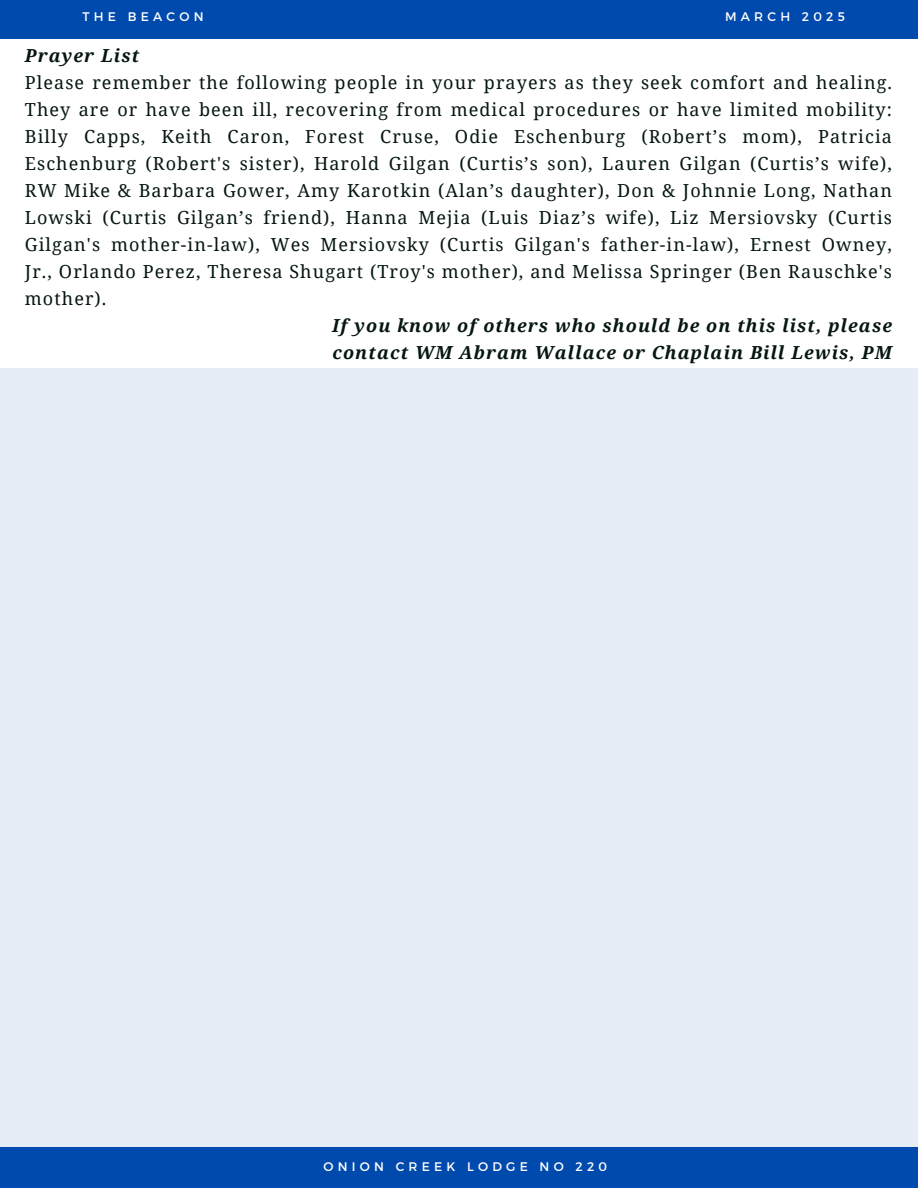
<style>
.page{position:relative;width:918px;height:1188px;background:#fff}
.page>*{position:absolute;margin:0;border:0;box-sizing:border-box;transform-origin:0 0}
.t1{font:18px "Noto Serif";letter-spacing:.06em;color:#051613}
.t2{font:italic 700 18px "Noto Serif";letter-spacing:.06em;color:#051613}
.t3{font:12.45px "Montserrat";letter-spacing:.34em;color:#fff}
</style>
<div class="page">
<div style="left:0;top:1148px;width:918px;height:40px;background:#004aad"></div>
<div style="left:0;top:0;width:918px;height:39px;background:#004aad"></div>
<div style="left:0;top:368px;width:918px;height:780px;background:#e6edf6"></div>
<h1 class="t3" style="left:82px;top:8px;width:123px">THE BEACON</h1>
<p class="t3" style="left:725px;top:8px;width:121px">MARCH 2025</p>
<p class="t2" style="left:25px;top:43px;width:116px">Prayer List</p>
<p class="t1" style="left:25px;top:70px;width:869px">Please remember the following people in your prayers as they seek comfort and healing.</p>
<p class="t1" style="left:25px;top:97px;width:869px">They are or have been ill, recovering from medical procedures or have limited mobility:</p>
<p class="t1" style="left:25px;top:124px;width:869px">Billy Capps, Keith Caron, Forest Cruse, Odie Eschenburg (Robert’s mom), Patricia</p>
<p class="t1" style="left:25px;top:151px;width:869px">Eschenburg (Robert's sister), Harold Gilgan (Curtis’s son), Lauren Gilgan (Curtis’s wife),</p>
<p class="t1" style="left:25px;top:178px;width:869px">RW Mike &amp; Barbara Gower, Amy Karotkin (Alan’s daughter), Don &amp; Johnnie Long, Nathan</p>
<p class="t1" style="left:25px;top:205px;width:869px">Lowski (Curtis Gilgan’s friend), Hanna Mejia (Luis Diaz’s wife), Liz Mersiovsky (Curtis</p>
<p class="t1" style="left:25px;top:232px;width:869px">Gilgan's mother-in-law), Wes Mersiovsky (Curtis Gilgan's father-in-law), Ernest Owney,</p>
<p class="t1" style="left:25px;top:259px;width:869px">Jr., Orlando Perez, Theresa Shugart (Troy's mother), and Melissa Springer (Ben Rauschke's</p>
<p class="t1" style="left:25px;top:286px;width:83px">mother).</p>
<p class="t2" style="left:332px;top:313px;width:561px">If you know of others who should be on this list, please</p>
<p class="t2" style="left:333px;top:340px;width:561px">contact WM Abram Wallace or Chaplain Bill Lewis, PM</p>
<p class="t3" style="left:323px;top:1158px;width:285px">ONION CREEK LODGE NO 220</p>
</div>
